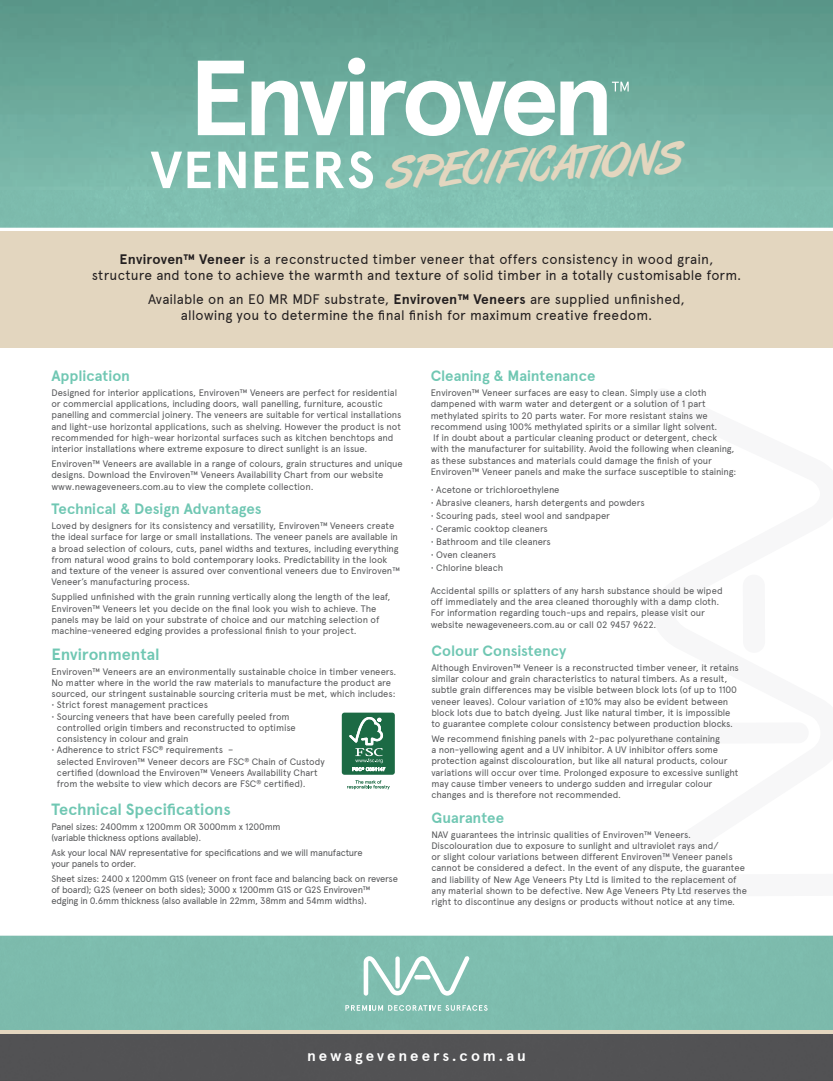
<style>
.page{position:relative;width:833px;height:1081px;background:#fff}
.page>*{position:absolute;margin:0;border:0;box-sizing:border-box;transform-origin:0 0}
.t1{font:700 52.12px "Apercu";letter-spacing:.015em;color:#fff}
.t2{font:46.88px "Art Brush";color:#e3d6bf}
.t3{font:700 16.25px "Apercu";color:#70c7b3}
.t4{font:700 15px "Apercu";letter-spacing:-.005em;color:#70c7b3}
.t5{font:700 15px "Apercu";letter-spacing:.195em;color:#fff}
.t6{font:13.75px/16.5px "Apercu";letter-spacing:.01em;color:#231f20;text-align:center}
.t7{font:9.38px/11.2px "Apercu";letter-spacing:-.01em;color:#57585a}
.t8{font:9.38px/11.2px "Apercu";letter-spacing:-.03em;color:#57585a}
.s1{font-weight:700}
</style>
<div class="page">
<img style="left:0;top:935px;width:833px;height:146px">
<svg style="left:364px;top:955px;width:105px;height:40px"></svg>
<svg style="left:345px;top:1005px;width:142px;height:6px"></svg>
<img style="left:0;top:0;width:833px;height:228px">
<div style="left:0;top:231px;width:833px;height:117px;background:#e3d6bf"></div>
<svg style="left:198px;top:58px;width:430px;height:78px"></svg>
<hr style="left:0;top:1030px;width:833px;height:3px;background:#e3d6bf">
<div style="left:342px;top:712px;width:53px;height:63px;background:#1c6a44;border-radius:3px"></div>
<svg style="left:349px;top:717px;width:36px;height:54px"></svg>
<svg style="left:347px;top:780px;width:42px;height:9px"></svg>
<h1 class="t1" style="left:151px;top:138px;width:226px">VENEERS</h1>
<h2 class="t2" style="left:384px;top:148px;width:298px;rotate:-3deg">SPECIFICATIONS</h2>
<h3 class="t6" style="left:92px;top:251px;width:651px"><span class="s1">Enviroven™ Veneer</span> is a reconstructed timber veneer that offers consistency in wood grain, structure and tone to achieve the warmth and texture of solid timber in a totally customisable form.</h3>
<h3 class="t6" style="left:148px;top:291px;width:538px">Available on an E0 MR MDF substrate, <span class="s1">Enviroven™ Veneers</span> are supplied unfinished, allowing you to determine the final finish for maximum creative freedom.</h3>
<h3 class="t4" style="left:51px;top:367px;width:80px">Application</h3>
<p class="t7" style="left:51px;top:387px;width:351px">Designed for interior applications, Enviroven™ Veneers are perfect for residential or commercial applications, including doors, wall panelling, furniture, acoustic panelling and commercial joinery. The veneers are suitable for vertical installations and light-use horizontal applications, such as shelving. However the product is not recommended for high-wear horizontal surfaces such as kitchen benchtops and interior installations where extreme exposure to direct sunlight is an issue.</p>
<p class="t7" style="left:51px;top:458px;width:353px">Enviroven™ Veneers are available in a range of colours, grain structures and unique designs. Download the Enviroven™ Veneers Availability Chart from our website www.newageveneers.com.au to view the complete collection.</p>
<h3 class="t4" style="left:51px;top:500px;width:212px">Technical &amp; Design Advantages</h3>
<p class="t7" style="left:51px;top:520px;width:350px">Loved by designers for its consistency and versatility, Enviroven™ Veneers create the ideal surface for large or small installations. The veneer panels are available in a broad selection of colours, cuts, panel widths and textures, including everything from natural wood grains to bold contemporary looks. Predictability in the look and texture of the veneer is assured over conventional veneers due to Enviroven™ Veneer’s manufacturing process.</p>
<p class="t7" style="left:51px;top:591px;width:341px">Supplied unfinished with the grain running vertically along the length of the leaf, Enviroven™ Veneers let you decide on the final look you wish to achieve. The panels may be laid on your substrate of choice and our matching selection of machine-veneered edging provides a professional finish to your project.</p>
<h3 class="t3" style="left:51px;top:644px;width:110px">Environmental</h3>
<p class="t7" style="left:51px;top:665px;width:346px">Enviroven™ Veneers are an environmentally sustainable choice in timber veneers.<br>No matter where in the world the raw materials to manufacture the product are sourced, our stringent sustainable sourcing criteria must be met, which includes:</p>
<p class="t7" style="left:51px;top:699px;width:158px">• Strict forest management practices</p>
<p class="t7" style="left:57px;top:710px;width:240px;text-indent:-6px">• Sourcing veneers that have been carefully peeled from controlled origin timbers and reconstructed to optimise consistency in colour and grain</p>
<p class="t7" style="left:57px;top:744px;width:269px;text-indent:-6px">• Adherence to strict FSC<sup>®</sup> requirements –<br>selected Enviroven™ Veneer decors are FSC<sup>®</sup> Chain of Custody certified (download the Enviroven™ Veneers Availability Chart from the website to view which decors are FSC<sup>®</sup> certified).</p>
<h3 class="t3" style="left:51px;top:799px;width:181px">Technical Specifications</h3>
<p class="t7" style="left:51px;top:820px;width:231px">Panel sizes: 2400mm x 1200mm OR 3000mm x 1200mm (variable thickness options available).</p>
<p class="t8" style="left:51px;top:846px;width:313px">Ask your local NAV representative for specifications and we will manufacture your panels to order.</p>
<p class="t7" style="left:51px;top:872px;width:348px">Sheet sizes: 2400 x 1200mm G1S (veneer on front face and balancing back on reverse of board); G2S (veneer on both sides); 3000 x 1200mm G1S or G2S Enviroven™ edging in 0.6mm thickness (also available in 22mm, 38mm and 54mm widths).</p>
<h3 class="t4" style="left:431px;top:367px;width:166px">Cleaning &amp; Maintenance</h3>
<p class="t7" style="left:431px;top:387px;width:307px">Enviroven™ Veneer surfaces are easy to clean. Simply use a cloth dampened with warm water and detergent or a solution of 1 part methylated spirits to 20 parts water. For more resistant stains we recommend using 100% methylated spirits or a similar light solvent.<br>If in doubt about a particular cleaning product or detergent, check<br>with the manufacturer for suitability. Avoid the following when cleaning, as these substances and materials could damage the finish of your Enviroven™ Veneer panels and make the surface susceptible to staining:</p>
<p class="t7" style="left:431px;top:484px;width:130px">• Acetone or trichloroethylene</p>
<p class="t7" style="left:431px;top:497px;width:215px">• Abrasive cleaners, harsh detergents and powders</p>
<p class="t7" style="left:431px;top:510px;width:181px">• Scouring pads, steel wool and sandpaper</p>
<p class="t7" style="left:431px;top:523px;width:119px">• Ceramic cooktop cleaners</p>
<p class="t7" style="left:431px;top:536px;width:122px">• Bathroom and tile cleaners</p>
<p class="t7" style="left:431px;top:549px;width:67px">• Oven cleaners</p>
<p class="t7" style="left:431px;top:562px;width:74px">• Chlorine bleach</p>
<p class="t7" style="left:431px;top:585px;width:293px">Accidental spills or splatters of any harsh substance should be wiped off immediately and the area cleaned thoroughly with a damp cloth.<br>For information regarding touch-ups and repairs, please visit our website newageveneers.com.au or call 02 9457 9622.</p>
<h3 class="t4" style="left:431px;top:642px;width:136px">Colour Consistency</h3>
<p class="t7" style="left:431px;top:662px;width:309px">Although Enviroven™ Veneer is a reconstructed timber veneer, it retains similar colour and grain characteristics to natural timbers. As a result, subtle grain differences may be visible between block lots (of up to 1100 veneer leaves). Colour variation of ±10% may also be evident between block lots due to batch dyeing. Just like natural timber, it is impossible to guarantee complete colour consistency between production blocks.</p>
<p class="t7" style="left:431px;top:733px;width:308px">We recommend finishing panels with 2-pac polyurethane containing<br>a non-yellowing agent and a UV inhibitor. A UV inhibitor offers some protection against discolouration, but like all natural products, colour variations will occur over time. Prolonged exposure to excessive sunlight may cause timber veneers to undergo sudden and irregular colour changes and is therefore not recommended.</p>
<h3 class="t4" style="left:431px;top:808px;width:74px">Guarantee</h3>
<p class="t7" style="left:431px;top:828px;width:317px">NAV guarantees the intrinsic qualities of Enviroven™ Veneers.<br>Discolouration due to exposure to sunlight and ultraviolet rays and/<br>or slight colour variations between different Enviroven™ Veneer panels cannot be considered a defect. In the event of any dispute, the guarantee and liability of New Age Veneers Pty Ltd is limited to the replacement of any material shown to be defective. New Age Veneers Pty Ltd reserves the right to discontinue any designs or products without notice at any time.</p>
<h3 class="t5" style="left:307px;top:1047px;width:220px">newageveneers.com.au</h3>
</div>
